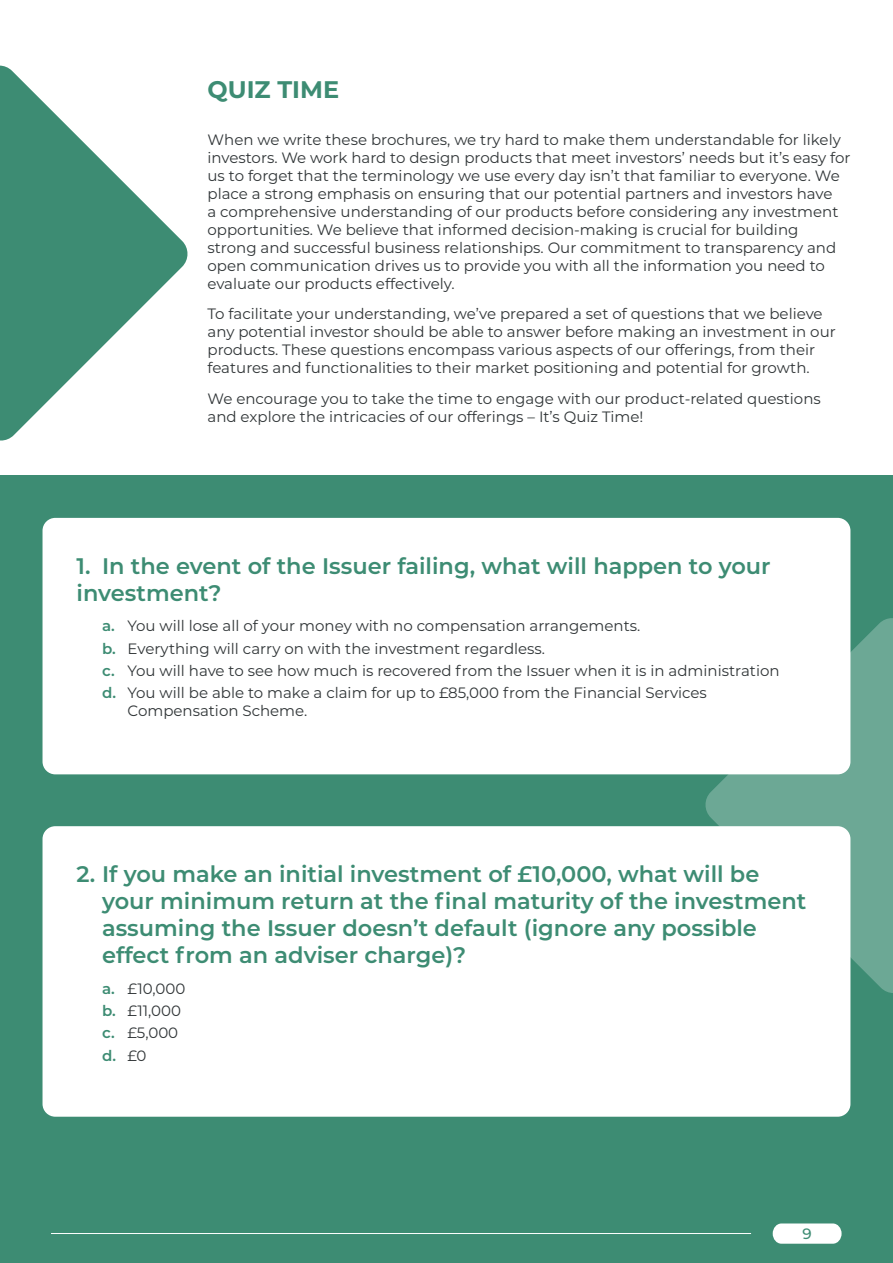
<style>
.page{position:relative;width:893px;height:1263px;background:#fff}
.page>*{position:absolute;margin:0;border:0;box-sizing:border-box;transform-origin:0 0}
.t1{font:700 24px "Montserrat";color:#3d8c73}
.t2{font:600 22.5px/27px "Montserrat";color:#3d8c73}
.t3{font:15px/18px "Montserrat";color:#303537}
.t4{font:600 15px "Montserrat";color:#3d8c73}
.t5{font:500 15px "Montserrat";color:#3d8c73}
.s1{font-weight:600;color:#3d8c73}
.s2{font-weight:400;color:#303537}
</style>
<div class="page">
<div style="left:0;top:1212px;width:893px;height:51px;background:#3d8c73"></div>
<hr style="left:51px;top:1233px;width:700px;height:1px;background:#fff">
<svg style="left:773px;top:1223px;width:69px;height:21px"></svg>
<div style="left:0;top:475px;width:893px;height:737px;background:#3d8c73"></div>
<svg style="left:704px;top:616px;width:189px;height:379px;background:#69a693"></svg>
<svg style="left:0;top:65px;width:188px;height:376px;fill:#3d8c73"></svg>
<div style="left:43px;top:518px;width:807px;height:256px;background:#fff;border-radius:13px"></div>
<div style="left:43px;top:826px;width:807px;height:291px;background:#fff;border-radius:13px"></div>
<p class="t1" style="left:207px;top:72px;width:133px">QUIZ TIME</p>
<p class="t3" style="left:207px;top:130px;width:644px">When we write these brochures, we try hard to make them understandable for likely investors. We work hard to design products that meet investors’ needs but it’s easy for us to forget that the terminology we use every day isn’t that familiar to everyone. We place a strong emphasis on ensuring that our potential partners and investors have<br>a comprehensive understanding of our products before considering any investment opportunities. We believe that informed decision-making is crucial for building strong and successful business relationships. Our commitment to transparency and open communication drives us to provide you with all the information you need to evaluate our products effectively.</p>
<p class="t3" style="left:207px;top:305px;width:630px">To facilitate your understanding, we’ve prepared a set of questions that we believe any potential investor should be able to answer before making an investment in our products. These questions encompass various aspects of our offerings, from their features and functionalities to their market positioning and potential for growth.</p>
<p class="t3" style="left:207px;top:389px;width:615px">We encourage you to take the time to engage with our product-related questions and explore the intricacies of our offerings – It’s Quiz Time!</p>
<p class="t2" style="left:77px;top:551px;width:696px">1. In the event of the Issuer failing, what will happen to your investment?</p>
<p class="t3" style="left:102px;top:617px;width:540px"><span class="s1">a.</span> You will lose all of your money with no compensation arrangements.</p>
<p class="t3" style="left:102px;top:639px;width:445px"><span class="s1">b.</span> Everything will carry on with the investment regardless.</p>
<p class="t3" style="left:102px;top:661px;width:679px"><span class="s1">c.</span> You will have to see how much is recovered from the Issuer when it is in administration</p>
<p class="t3" style="left:128px;top:683px;width:581px;text-indent:-26px"><span class="s1">d.</span> You will be able to make a claim for up to £85,000 from the Financial Services<br>Compensation Scheme.</p>
<p class="t2" style="left:102px;top:859px;width:706px;text-indent:-26px">2. If you make an initial investment of £10,000, what will be your minimum return at the final maturity of the investment assuming the Issuer doesn’t default (ignore any possible effect from an adviser charge)?</p>
<p class="t3" style="left:102px;top:979px;width:85px"><span class="s1">a.</span> £10,000</p>
<p class="t3" style="left:102px;top:1001px;width:80px"><span class="s1">b.</span> £11,000</p>
<p class="t3" style="left:102px;top:1023px;width:78px"><span class="s1">c.</span> £5,000</p>
<p class="t4" style="left:102px;top:1044px;width:46px">d. <span class="s2">£0</span></p>
<p class="t5" style="left:803px;top:1223px;width:11px">9</p>
</div>
